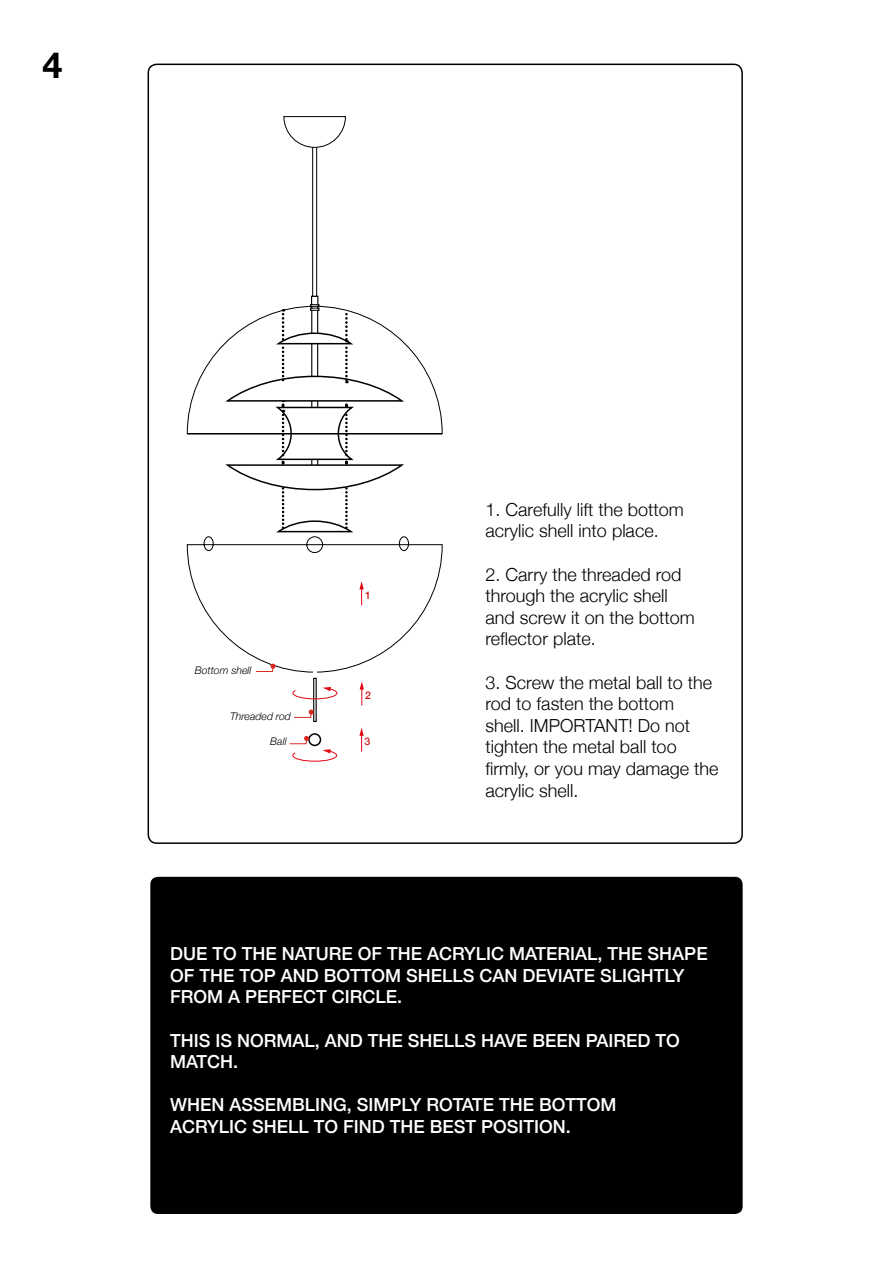
<style>
.page{position:relative;width:893px;height:1263px;background:#fff}
.page>*{position:absolute;margin:0;border:0;box-sizing:border-box;transform-origin:0 0}
.t1{font:700 36px "Helvetica Neue";color:#000}
.t2{font:300 18px/21.6px "Helvetica Neue";color:#000}
.t3{font:500 18px/21.6px "Helvetica Neue";color:#fff}
.t4{font:italic 300 10.5px "Helvetica Neue";color:#000}
.t5{font:500 10.5px "Helvetica Neue";color:#cd171a}
</style>
<div class="page">
<div style="left:150px;top:876px;width:593px;height:339px;background:#000;border-radius:9px"></div>
<div style="left:149px;top:875px;width:595px;height:340px;border:2px solid #fff;border-radius:9px"></div>
<div style="left:313px;top:678px;width:4px;height:44px;border:1px solid #000"></div>
<div style="left:308px;top:733px;width:13px;height:13px;border:2px solid #000;border-radius:50%"></div>
<svg style="left:292px;top:687px;width:46px;height:13px"></svg>
<svg style="left:360px;top:681px;width:4px;height:24px"></svg>
<svg style="left:359px;top:728px;width:5px;height:23px"></svg>
<div style="left:312px;top:147px;width:5px;height:150px;border:1px solid #000"></div>
<svg style="left:283px;top:116px;width:63px;height:32px"></svg>
<svg style="left:187px;top:295px;width:256px;height:378px"></svg>
<svg style="left:294px;top:709px;width:20px;height:9px"></svg>
<svg style="left:289px;top:735px;width:48px;height:27px"></svg>
<h1 class="t1" style="left:43px;top:37px;width:22px">4</h1>
<p class="t4" style="left:195px;top:662px;width:58px">Bottom shell</p>
<p class="t4" style="left:230px;top:708px;width:62px">Threaded rod</p>
<p class="t4" style="left:270px;top:733px;width:18px">Ball</p>
<p class="t5" style="left:365px;top:587px;width:7px">1</p>
<p class="t5" style="left:365px;top:686px;width:7px">2</p>
<p class="t5" style="left:364px;top:733px;width:7px">3</p>
<p class="t2" style="left:486px;top:497px;width:200px">1. Carefully lift the bottom acrylic shell into place.</p>
<p class="t2" style="left:486px;top:562px;width:211px">2. Carry the threaded rod through the acrylic shell and screw it on the bottom reflector plate.</p>
<p class="t2" style="left:486px;top:670px;width:234px">3. Screw the metal ball to the rod to fasten the bottom<br>shell. IMPORTANT! Do not tighten the metal ball too firmly, or you may damage the acrylic shell.</p>
<p class="t3" style="left:170px;top:941px;width:539px">DUE TO THE NATURE OF THE ACRYLIC MATERIAL, THE SHAPE<br>OF THE TOP AND BOTTOM SHELLS CAN DEVIATE SLIGHTLY<br>FROM A PERFECT CIRCLE.</p>
<p class="t3" style="left:170px;top:1028px;width:511px">THIS IS NORMAL, AND THE SHELLS HAVE BEEN PAIRED TO<br>MATCH.</p>
<p class="t3" style="left:170px;top:1093px;width:448px">WHEN ASSEMBLING, SIMPLY ROTATE THE BOTTOM<br>ACRYLIC SHELL TO FIND THE BEST POSITION.</p>
</div>
